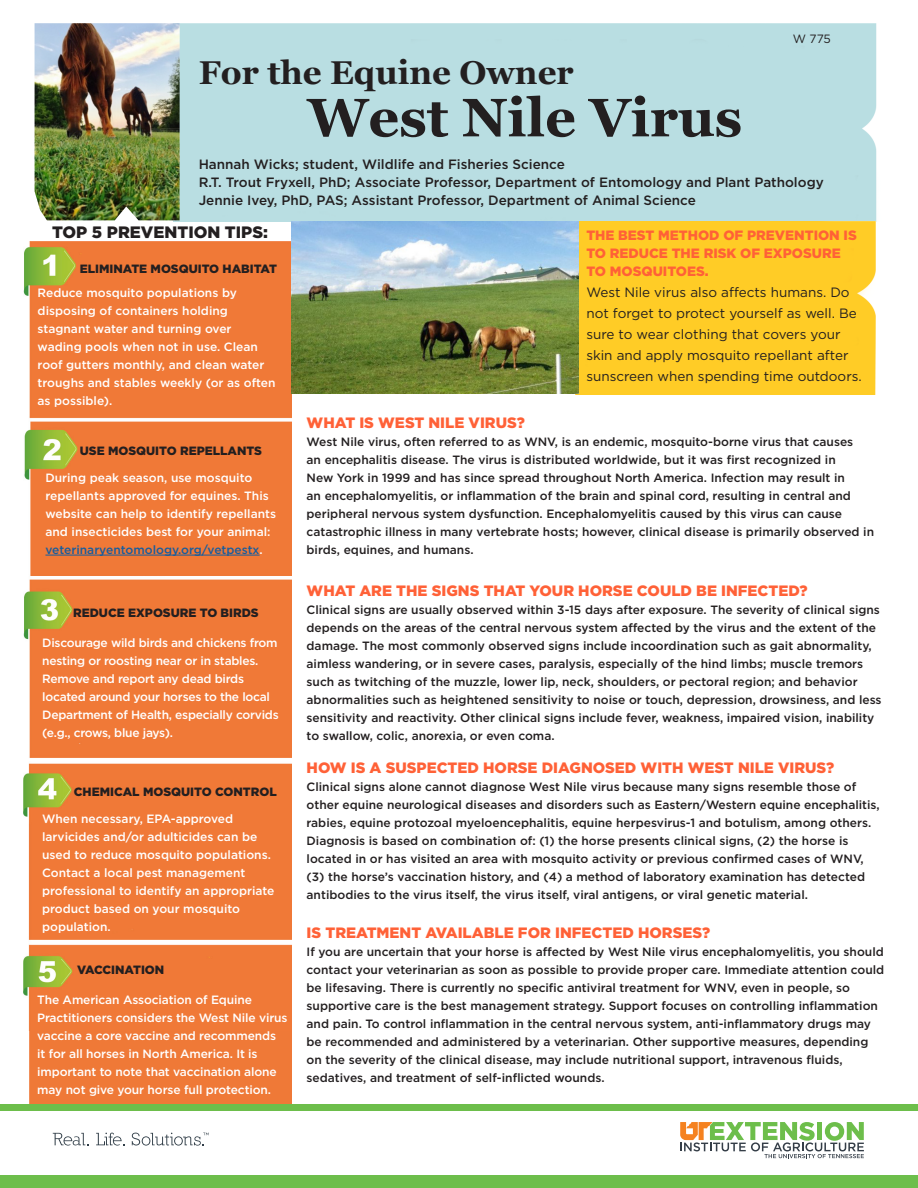
<style>
.page{position:relative;width:918px;height:1188px;background:#fff}
.page>*{position:absolute;margin:0;border:0;box-sizing:border-box;transform-origin:0 0}
.t1{font:700 54px "Georgia";color:#231f20}
.t2{font:700 33px "Georgia";color:#231f20}
.t3{font:900 16.5px "Gotham";color:#231f20}
.t4{font:900 15px "Gotham";color:#ff6137}
.t5{font:500 13.5px/18px "Gotham";color:#231f20}
.t6{font:13.5px/21px "Gotham";color:#231f20}
.t7{font:900 13.5px/18px "Gotham";color:#ff6137}
.t8{font:500 12px/18px "Gotham";color:#231f20}
.t9{font:500 12px/18px "Gotham";letter-spacing:-.005em;color:#fff}
.t10{font:900 12px "Gotham";color:#231f20}
.t11{font:12px "Gotham";color:#231f20}
.s1{color:#175d9e}
</style>
<div class="page">
<div style="left:174px;top:23px;width:703px;height:199px;background:#b9dee2"></div>
<img style="left:23px;top:241px;width:268px;height:791px">
<img style="left:35px;top:23px;width:145px;height:197px">
<div style="left:576px;top:222px;width:300px;height:173px;background:#ffcc26"></div>
<img style="left:291px;top:221px;width:288px;height:172px">
<div style="left:29px;top:1032px;width:262px;height:72px;background:#ef7937"></div>
<svg style="left:53px;top:1133px;width:35px;height:13px"></svg>
<svg style="left:96px;top:1133px;width:28px;height:13px"></svg>
<svg style="left:132px;top:1133px;width:77px;height:13px"></svg>
<div style="left:0;top:1175px;width:918px;height:13px;background:#6dbe4b"></div>
<hr style="left:45px;top:555px;width:215px;height:1px;background:#175d9e">
<div style="left:0;top:1104px;width:918px;height:7px;background:#6dbe4b"></div>
<svg style="left:680px;top:1122px;width:184px;height:37px"></svg>
<p class="t11" style="left:793px;top:31px;width:40px">W 775</p>
<p class="t2" style="left:199px;top:48px;width:377px">For the Equine Owner</p>
<p class="t1" style="left:308px;top:77px;width:436px">West Nile Virus</p>
<p class="t5" style="left:199px;top:155px;width:627px">Hannah Wicks; student, Wildlife and Fisheries Science<br>R.T. Trout Fryxell, PhD; Associate Professor, Department of Entomology and Plant Pathology<br>Jennie Ivey, PhD, PAS; Assistant Professor, Department of Animal Science</p>
<p class="t7" style="left:586px;top:226px;width:272px">THE BEST METHOD OF PREVENTION IS<br>TO REDUCE THE RISK OF EXPOSURE<br>TO MOSQUITOES.</p>
<p class="t6" style="left:586px;top:282px;width:277px">West Nile virus also affects humans. Do not forget to protect yourself as well. Be sure to wear clothing that covers your skin and apply mosquito repellant after sunscreen when spending time outdoors.</p>
<p class="t3" style="left:52px;top:221px;width:217px">TOP 5 PREVENTION TIPS:</p>
<p class="t10" style="left:80px;top:261px;width:199px">ELIMINATE MOSQUITO HABITAT</p>
<p class="t9" style="left:38px;top:283px;width:240px">Reduce mosquito populations by disposing of containers holding stagnant water and turning over wading pools when not in use. Clean roof gutters monthly, and clean water troughs and stables weekly (or as often as possible).</p>
<p class="t10" style="left:80px;top:443px;width:184px">USE MOSQUITO REPELLANTS</p>
<p class="t9" style="left:45px;top:468px;width:232px">During peak season, use mosquito repellants approved for equines. This website can help to identify repellants and insecticides best for your animal: <span class="s1">veterinaryentomology.org/vetpestx</span>.</p>
<p class="t10" style="left:73px;top:605px;width:187px">REDUCE EXPOSURE TO BIRDS</p>
<p class="t9" style="left:42px;top:634px;width:238px">Discourage wild birds and chickens from nesting or roosting near or in stables.<br>Remove and report any dead birds located around your horses to the local Department of Health, especially corvids (e.g., crows, blue jays).</p>
<p class="t10" style="left:74px;top:783px;width:205px">CHEMICAL MOSQUITO CONTROL</p>
<p class="t9" style="left:42px;top:810px;width:234px">When necessary, EPA-approved larvicides and/or adulticides can be used to reduce mosquito populations.<br>Contact a local pest management professional to identify an appropriate product based on your mosquito population.</p>
<p class="t10" style="left:77px;top:962px;width:89px">VACCINATION</p>
<p class="t9" style="left:37px;top:991px;width:252px">The American Association of Equine Practitioners considers the West Nile virus vaccine a core vaccine and recommends<br>it for all horses in North America. It is important to note that vaccination alone may not give your horse full protection.</p>
<p class="t4" style="left:307px;top:412px;width:220px">WHAT IS WEST NILE VIRUS?</p>
<p class="t8" style="left:307px;top:433px;width:569px">West Nile virus, often referred to as WNV, is an endemic, mosquito-borne virus that causes<br>an encephalitis disease. The virus is distributed worldwide, but it was first recognized in<br>New York in 1999 and has since spread throughout North America. Infection may result in<br>an encephalomyelitis, or inflammation of the brain and spinal cord, resulting in central and peripheral nervous system dysfunction. Encephalomyelitis caused by this virus can cause catastrophic illness in many vertebrate hosts; however, clinical disease is primarily observed in birds, equines, and humans.</p>
<p class="t4" style="left:307px;top:580px;width:503px">WHAT ARE THE SIGNS THAT YOUR HORSE COULD BE INFECTED?</p>
<p class="t8" style="left:307px;top:601px;width:577px">Clinical signs are usually observed within 3-15 days after exposure. The severity of clinical signs depends on the areas of the central nervous system affected by the virus and the extent of the damage. The most commonly observed signs include incoordination such as gait abnormality, aimless wandering, or in severe cases, paralysis, especially of the hind limbs; muscle tremors such as twitching of the muzzle, lower lip, neck, shoulders, or pectoral region; and behavior abnormalities such as heightened sensitivity to noise or touch, depression, drowsiness, and less sensitivity and reactivity. Other clinical signs include fever, weakness, impaired vision, inability to swallow, colic, anorexia, or even coma.</p>
<p class="t4" style="left:307px;top:757px;width:529px">HOW IS A SUSPECTED HORSE DIAGNOSED WITH WEST NILE VIRUS?</p>
<p class="t8" style="left:307px;top:778px;width:575px">Clinical signs alone cannot diagnose West Nile virus because many signs resemble those of other equine neurological diseases and disorders such as Eastern/Western equine encephalitis, rabies, equine protozoal myeloencephalitis, equine herpesvirus-1 and botulism, among others.<br>Diagnosis is based on combination of: (1) the horse presents clinical signs, (2) the horse is located in or has visited an area with mosquito activity or previous confirmed cases of WNV, (3) the horse’s vaccination history, and (4) a method of laboratory examination has detected antibodies to the virus itself, the virus itself, viral antigens, or viral genetic material.</p>
<p class="t4" style="left:307px;top:922px;width:405px">IS TREATMENT AVAILABLE FOR INFECTED HORSES?</p>
<p class="t8" style="left:307px;top:943px;width:579px">If you are uncertain that your horse is affected by West Nile virus encephalomyelitis, you should contact your veterinarian as soon as possible to provide proper care. Immediate attention could be lifesaving. There is currently no specific antiviral treatment for WNV, even in people, so supportive care is the best management strategy. Support focuses on controlling inflammation and pain. To control inflammation in the central nervous system, anti-inflammatory drugs may be recommended and administered by a veterinarian. Other supportive measures, depending on the severity of the clinical disease, may include nutritional support, intravenous fluids, sedatives, and treatment of self-inflicted wounds.</p>
</div>
